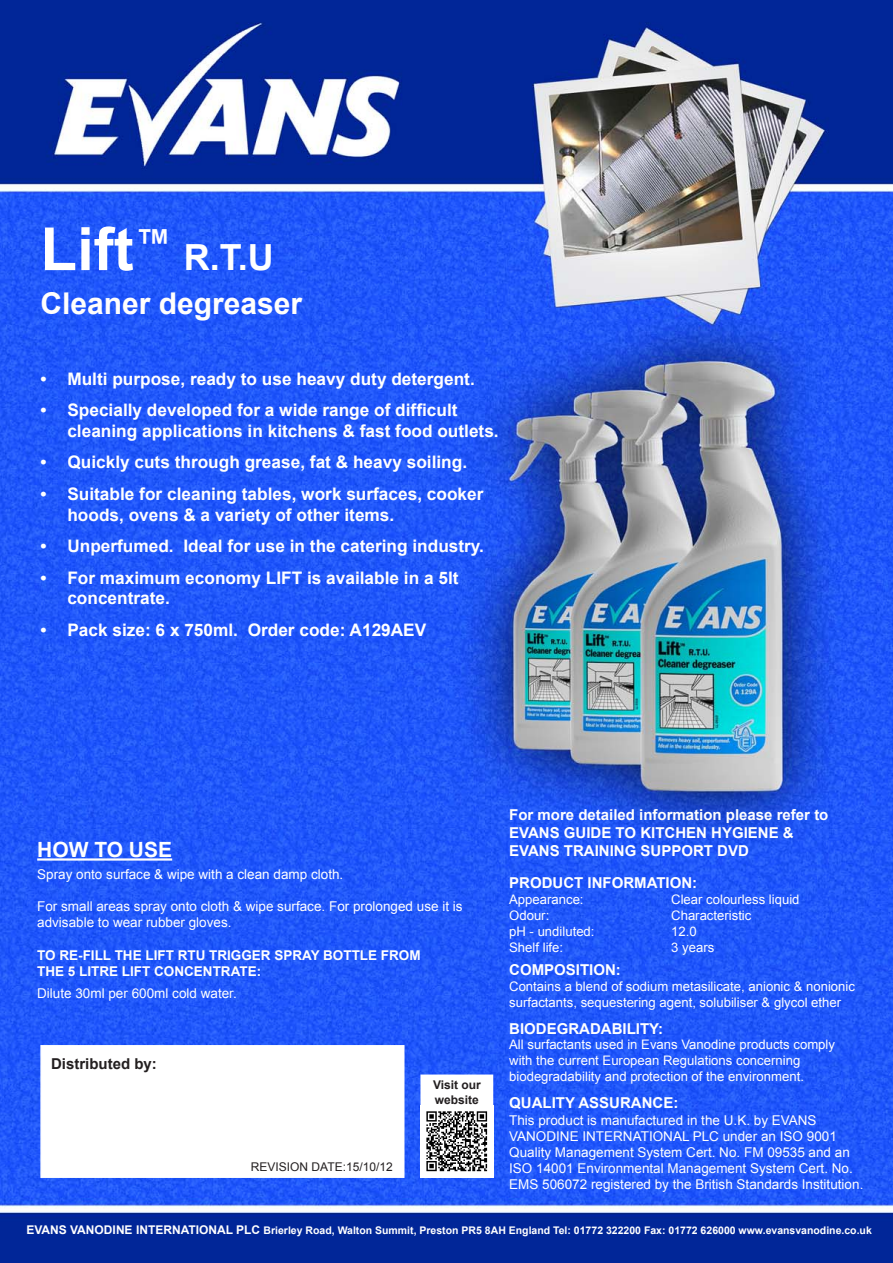
<style>
.page{position:relative;width:893px;height:1263px;background:#fff}
.page>*{position:absolute;margin:0;border:0;box-sizing:border-box;transform-origin:0 0}
.t1{font:700 60px "Arial";color:#fff}
.t2{font:700 36px "Arial";color:#fff}
.t3{font:700 30px "Arial";color:#fffefc}
.t4{font:700 21px "Arial";color:#fff}
.t5{font:700 17.25px/20.7px "Arial";color:#fff}
.t6{font:700 15px "Arial";color:#fff}
.t7{font:700 15px "Arial";color:#231f20}
.t8{font:13.5px/16.2px "Arial";color:#fff}
.t9{font:700 13.5px/16.2px "Arial";color:#fff}
.t10{font:13.2px/15.8px "Arial";color:#fff}
.t11{font:12px "Arial";color:#231f20}
.t12{font:700 12px/14.4px "Arial";color:#231f20}
.t13{font:700 10.5px "Arial";color:#fff}
.s1{font-size:12px}
</style>
<div class="page">
<img style="left:0;top:0;width:893px;height:1263px">
<div style="left:40px;top:1045px;width:364px;height:133px;background:#fff"></div>
<hr style="left:37px;top:858px;width:135px;height:3px;background:#fff">
<div style="left:421px;top:1075px;width:71px;height:29px;background:#fff"></div>
<div style="left:420px;top:1074px;width:73px;height:31px;border:2px solid #fff"></div>
<img style="left:420px;top:1105px;width:73px;height:73px">
<p class="t1" style="left:40px;top:209px;width:95px">Lift</p>
<p class="t2" style="left:135px;top:218px;width:37px">™</p>
<p class="t2" style="left:184px;top:233px;width:91px">R.T.U</p>
<p class="t3" style="left:40px;top:284px;width:263px">Cleaner degreaser</p>
<p class="t5" style="left:40px;top:369px;width:436px">• Multi purpose, ready to use heavy duty detergent.</p>
<p class="t5" style="left:67px;top:400px;width:433px;text-indent:-27px">• Specially developed for a wide range of difficult cleaning applications in kitchens &amp; fast food outlets.</p>
<p class="t5" style="left:40px;top:452px;width:428px">• Quickly cuts through grease, fat &amp; heavy soiling.</p>
<p class="t5" style="left:67px;top:484px;width:418px;text-indent:-27px">• Suitable for cleaning tables, work surfaces, cooker hoods, ovens &amp; a variety of other items.</p>
<p class="t5" style="left:40px;top:536px;width:445px">• Unperfumed. Ideal for use in the catering industry.</p>
<p class="t5" style="left:67px;top:568px;width:393px;text-indent:-27px">• For maximum economy LIFT is available in a 5lt concentrate.</p>
<p class="t5" style="left:40px;top:620px;width:387px">• Pack size: 6 x 750ml. Order code: A129AEV</p>
<p class="t4" style="left:37px;top:836px;width:136px">HOW TO USE</p>
<p class="t8" style="left:37px;top:866px;width:308px">Spray onto surface &amp; wipe with a clean damp cloth.</p>
<p class="t8" style="left:37px;top:898px;width:427px">For small areas spray onto cloth &amp; wipe surface. For prolonged use it is advisable to wear rubber gloves.</p>
<p class="t9" style="left:37px;top:947px;width:385px">TO RE-FILL THE LIFT RTU TRIGGER SPRAY BOTTLE FROM<br>THE 5 LITRE LIFT CONCENTRATE:</p>
<p class="t8" style="left:37px;top:985px;width:201px">Dilute 30ml per 600ml cold water.</p>
<p class="t7" style="left:51px;top:1054px;width:107px">Distributed by:</p>
<p class="t11" style="left:251px;top:1159px;width:143px">REVISION DATE:15/10/12</p>
<p class="t12" style="left:433px;top:1078px;width:49px">Visit our website</p>
<p class="t6" style="left:509px;top:805px;width:321px">For more detailed information please refer to</p>
<p class="t6" style="left:509px;top:823px;width:286px">EVANS GUIDE TO KITCHEN HYGIENE &amp;</p>
<p class="t6" style="left:509px;top:841px;width:241px">EVANS TRAINING SUPPORT DVD</p>
<p class="t6" style="left:509px;top:873px;width:190px">PRODUCT INFORMATION:</p>
<p class="t10" style="left:509px;top:892px;width:76px">Appearance:</p>
<p class="t10" style="left:671px;top:892px;width:130px">Clear colourless liquid</p>
<p class="t10" style="left:509px;top:907px;width:42px">Odour:</p>
<p class="t10" style="left:671px;top:907px;width:82px">Characteristic</p>
<p class="t10" style="left:509px;top:923px;width:87px">pH - undiluted:</p>
<p class="t10" style="left:671px;top:923px;width:27px">12.0</p>
<p class="t10" style="left:509px;top:939px;width:55px">Shelf life:</p>
<p class="t10" style="left:671px;top:939px;width:45px">3 years</p>
<p class="t6" style="left:509px;top:960px;width:113px">COMPOSITION:</p>
<p class="t10" style="left:509px;top:978px;width:347px">Contains a blend of sodium metasilicate, anionic &amp; nonionic surfactants, sequestering agent, solubiliser &amp; glycol ether</p>
<p class="t6" style="left:509px;top:1018px;width:155px">BIODEGRADABILITY:</p>
<p class="t10" style="left:509px;top:1037px;width:327px">All surfactants used in Evans Vanodine products comply</p>
<p class="t10" style="left:509px;top:1053px;width:293px">with the current European Regulations concerning</p>
<p class="t10" style="left:509px;top:1069px;width:296px">biodegradability and protection of the environment.</p>
<p class="t6" style="left:509px;top:1093px;width:171px">QUALITY ASSURANCE:</p>
<p class="t8" style="left:509px;top:1112px;width:309px">This product is manufactured in the U.K. by EVANS</p>
<p class="t8" style="left:509px;top:1128px;width:356px">VANODINE INTERNATIONAL PLC under an ISO 9001<br>Quality Management System Cert. No. FM 09535 and an ISO 14001 Environmental Management System Cert. No.<br>EMS 506072 registered by the British Standards Institution.</p>
<p class="t13" style="left:26px;top:1224px;width:847px"><span class="s1">EVANS VANODINE INTERNATIONAL PLC</span> Brierley Road, Walton Summit, Preston PR5 8AH England Tel: 01772 322200 Fax: 01772 626000 www.evansvanodine.co.uk</p>
</div>
